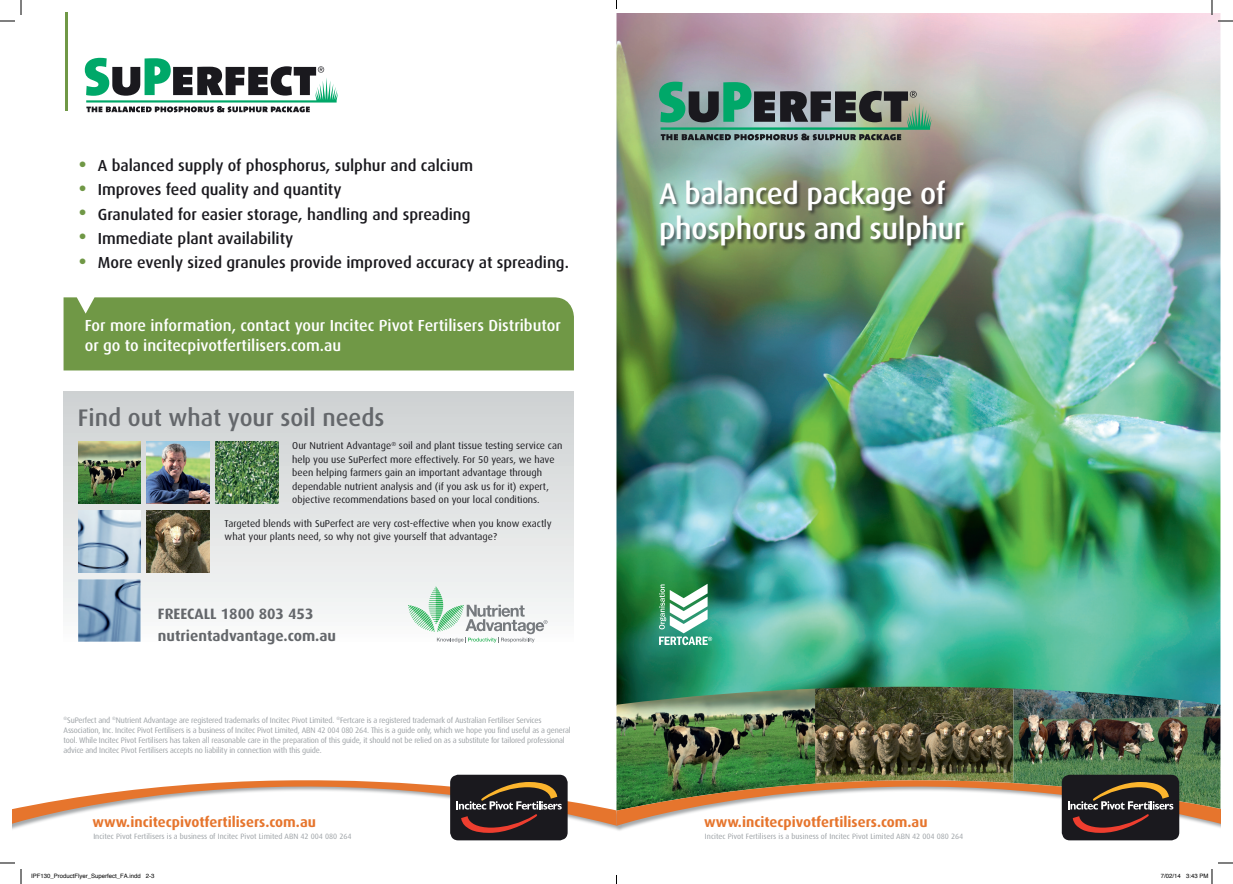
<style>
.page{position:relative;width:1233px;height:884px;background:#fff}
.page>*{position:absolute;margin:0;border:0;box-sizing:border-box;transform-origin:0 0}
.t1{font:500 30px "Dax Pro";letter-spacing:-.01em;color:#fff}
.sub1{font:500 24px "Dax Pro";color:#64676b}
.body{font:500 16px "Dax Pro";color:#1a191e}
.sub1-2{font:500 16px/20px "Dax Pro";color:#fff}
.body-2{font:700 15px "Dax Pro";color:#64676b}
.t2{font:700 14.4px "Dax Pro";color:#e6752d}
.body-3{font:10px/13.5px "Dax Pro";color:#1a191e}
.t3{font:8px/10px "Dax Pro";letter-spacing:-.02em;color:#9ba0a4}
.t4{font:7.7px "Dax Pro";color:#9ba0a4}
.t5{font:6px "Helvetica";color:#000}
.s1{font-weight:400;font-size:30px;color:#709846}
</style>
<div class="page">
<div style="left:64px;top:391px;width:510px;height:253px;background:linear-gradient(to bottom,#cbcfd0,#f9fafa)"></div>
<svg style="left:85px;top:58px;width:253px;height:54px"></svg>
<svg style="left:408px;top:586px;width:139px;height:56px"></svg>
<div style="left:64px;top:297px;width:510px;height:73px;background:#709846"></div>
<img style="left:78px;top:442px;width:62px;height:62px">
<img style="left:78px;top:510px;width:62px;height:63px">
<img style="left:78px;top:579px;width:62px;height:63px">
<img style="left:147px;top:442px;width:62px;height:62px">
<img style="left:147px;top:510px;width:62px;height:63px">
<img style="left:216px;top:442px;width:62px;height:62px">
<hr style="left:65px;top:12px;width:3px;height:99px;background:#709846">
<img style="left:616px;top:13px;width:604px;height:676px">
<div style="left:658px;top:180px;width:310px;height:71px;background:#1a191e;opacity:.66"></div>
<svg style="left:659px;top:82px;width:272px;height:58px;background:#66847a"></svg>
<svg style="left:659px;top:584px;width:53px;height:61px"></svg>
<img style="left:616px;top:689px;width:199px;height:48px">
<img style="left:815px;top:687px;width:198px;height:50px">
<img style="left:1013px;top:688px;width:207px;height:49px">
<div style="left:12px;top:780px;width:610px;height:51px;background:#888c8f;opacity:.75"></div>
<svg style="left:12px;top:774px;width:604px;height:52px"></svg>
<div style="left:450px;top:775px;width:117px;height:65px;background:#1a191e;border-radius:8px"></div>
<svg style="left:456px;top:782px;width:106px;height:51px"></svg>
<div style="left:93px;top:816px;width:286px;height:14px;background:#fff"></div>
<div style="left:616px;top:780px;width:604px;height:51px;background:#fff"></div>
<img style="left:616px;top:737px;width:604px;height:89px">
<div style="left:1061px;top:775px;width:118px;height:65px;background:#1a191e;border-radius:8px"></div>
<svg style="left:1068px;top:782px;width:105px;height:51px"></svg>
<svg style="left:1218px;top:20px;width:15px;height:2px"></svg>
<svg style="left:1218px;top:862px;width:15px;height:2px"></svg>
<svg style="left:0;top:0;width:22px;height:22px"></svg>
<svg style="left:0;top:862px;width:22px;height:22px"></svg>
<svg style="left:1211px;top:0;width:1px;height:15px"></svg>
<svg style="left:1211px;top:869px;width:1px;height:15px"></svg>
<p class="body" style="left:78px;top:155px;width:397px"><span class="s1">•</span> A balanced supply of phosphorus, sulphur and calcium</p>
<p class="body" style="left:78px;top:180px;width:265px"><span class="s1">•</span> Improves feed quality and quantity</p>
<p class="body" style="left:78px;top:204px;width:394px"><span class="s1">•</span> Granulated for easier storage, handling and spreading</p>
<p class="body" style="left:78px;top:228px;width:217px"><span class="s1">•</span> Immediate plant availability</p>
<p class="body" style="left:78px;top:252px;width:492px"><span class="s1">•</span> More evenly sized granules provide improved accuracy at spreading.</p>
<p class="sub1-2" style="left:85px;top:315px;width:477px">For more information, contact your Incitec Pivot Fertilisers Distributor or go to incitecpivotfertilisers.com.au</p>
<p class="sub1" style="left:78px;top:402px;width:308px">Find out what your soil needs</p>
<p class="body-3" style="left:292px;top:439px;width:271px">Our Nutrient Advantage<sup>®</sup> soil and plant tissue testing service can help you use SuPerfect more effectively. For 50 years, we have been helping farmers gain an important advantage through dependable nutrient analysis and (if you ask us for it) expert, objective recommendations based on your local conditions.</p>
<p class="body-3" style="left:225px;top:516px;width:328px">Targeted blends with SuPerfect are very cost-effective when you know exactly what your plants need, so why not give yourself that advantage?</p>
<p class="body-2" style="left:158px;top:605px;width:157px">FREECALL 1800 803 453</p>
<p class="body-2" style="left:158px;top:626px;width:180px">nutrientadvantage.com.au</p>
<p class="t3" style="left:64px;top:715px;width:508px"><sup>®</sup>SuPerfect and <sup>®</sup>Nutrient Advantage are registered trademarks of Incitec Pivot Limited. <sup>®</sup>Fertcare is a registered trademark of Australian Fertiliser Services Association, Inc. Incitec Pivot Fertilisers is a business of Incitec Pivot Limited, ABN 42 004 080 264. This is a guide only, which we hope you find useful as a general tool. While Incitec Pivot Fertilisers has taken all reasonable care in the preparation of this guide, it should not be relied on as a substitute for tailored professional advice and Incitec Pivot Fertilisers accepts no liability in connection with this guide.</p>
<p class="t2" style="left:93px;top:812px;width:225px">www.incitecpivotfertilisers.com.au</p>
<p class="t4" style="left:93px;top:831px;width:260px">Incitec Pivot Fertilisers is a business of Incitec Pivot Limited ABN 42 004 080 264</p>
<p class="t1" style="left:659px;top:175px;width:288px">A balanced package of</p>
<p class="t1" style="left:659px;top:210px;width:307px">phosphorus and sulphur</p>
<p class="t2" style="left:704px;top:812px;width:225px">www.incitecpivotfertilisers.com.au</p>
<p class="t4" style="left:705px;top:831px;width:260px">Incitec Pivot Fertilisers is a business of Incitec Pivot Limited ABN 42 004 080 264</p>
<p class="t5" style="left:31px;top:871px;width:125px">IPF130_ProductFlyer_Superfect_FA.indd 2-3</p>
<p class="t5" style="left:1161px;top:871px;width:49px">7/02/14 3:43 PM</p>
</div>
